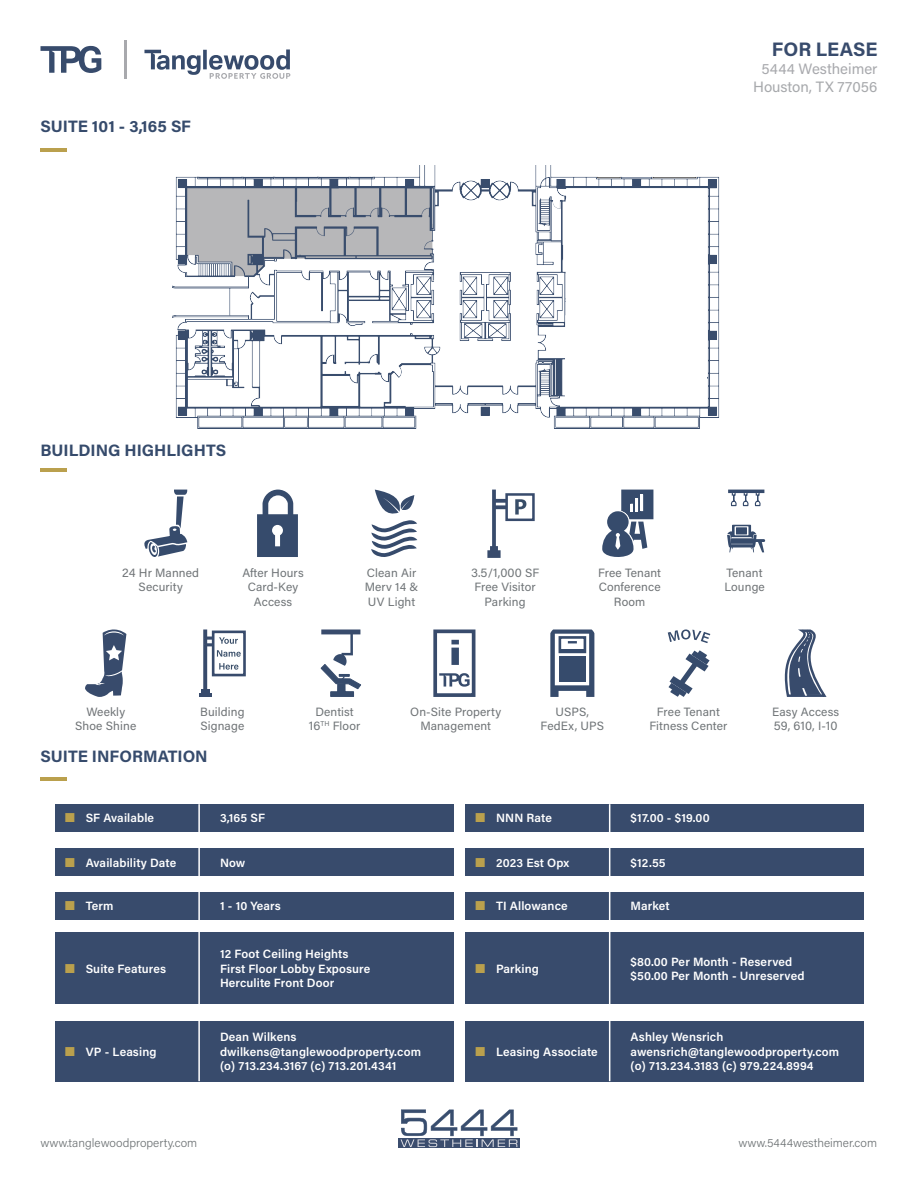
<style>
.page{position:relative;width:918px;height:1188px;background:#fff}
.page>*{position:absolute;margin:0;border:0;box-sizing:border-box;transform-origin:0 0}
.t1{font:700 19.5px "Acumin Pro";letter-spacing:.005em;color:#384b6c}
.t2{font:700 16.5px "Acumin Pro";color:#364b6c}
.t3{font:15px "Acumin Pro";color:#a7a9ac}
.t4{font:15px "Acumin Pro";color:#a8a9ad}
.t5{font:600 12px "Acumin Pro";letter-spacing:.01em;color:#fff}
.t6{font:12px/14.4px "Acumin Pro";letter-spacing:.01em;color:#6f7477;text-align:center}
.t7{font:12px/14.4px "Acumin Pro";letter-spacing:.01em;color:#6f7376;text-align:center}
.t8{font:300 12px "Acumin Pro";color:#6f7476}
.s1{font-family:"Courier";font-weight:400;font-size:15px;color:#baa04d}
</style>
<div class="page">
<div style="left:466px;top:933px;width:398px;height:71px;background:#384b6c"></div>
<div style="left:55px;top:804px;width:398px;height:27px;background:#384b6c"></div>
<div style="left:55px;top:849px;width:398px;height:27px;background:#384b6c"></div>
<div style="left:55px;top:892px;width:398px;height:28px;background:#384b6c"></div>
<div style="left:55px;top:933px;width:398px;height:71px;background:#384b6c"></div>
<div style="left:466px;top:804px;width:398px;height:27px;background:#384b6c"></div>
<div style="left:466px;top:849px;width:398px;height:27px;background:#384b6c"></div>
<div style="left:466px;top:892px;width:398px;height:28px;background:#384b6c"></div>
<hr style="left:124px;top:40px;width:3px;height:39px;background:#a8a9ad">
<svg style="left:41px;top:46px;width:60px;height:27px"></svg>
<svg style="left:144px;top:49px;width:146px;height:30px"></svg>
<div style="left:55px;top:1021px;width:398px;height:60px;background:#384b6c"></div>
<div style="left:466px;top:1021px;width:398px;height:60px;background:#384b6c"></div>
<hr style="left:198px;top:804px;width:2px;height:277px;background:#fff">
<hr style="left:609px;top:804px;width:1px;height:277px;background:#fff">
<hr style="left:40px;top:148px;width:27px;height:4px;background:#baa04d">
<hr style="left:40px;top:468px;width:27px;height:4px;background:#baa04d">
<hr style="left:40px;top:777px;width:27px;height:4px;background:#baa04d">
<img style="left:172px;top:165px;width:548px;height:264px">
<svg style="left:398px;top:1138px;width:122px;height:10px"></svg>
<svg style="left:401px;top:1110px;width:116px;height:37px"></svg>
<svg style="left:144px;top:490px;width:43px;height:67px"></svg>
<svg style="left:257px;top:490px;width:41px;height:67px"></svg>
<svg style="left:371px;top:490px;width:46px;height:67px"></svg>
<svg style="left:492px;top:490px;width:4px;height:56px"></svg>
<svg style="left:494px;top:499px;width:11px;height:4px"></svg>
<svg style="left:494px;top:505px;width:11px;height:4px"></svg>
<div style="left:505px;top:493px;width:30px;height:28px;border:3px solid #384b6c"></div>
<svg style="left:515px;top:499px;width:11px;height:16px"></svg>
<div style="left:488px;top:551px;width:12px;height:6px;background:#384b6c"></div>
<div style="left:487px;top:550px;width:14px;height:7px;border:2px solid #384b6c"></div>
<div style="left:490px;top:546px;width:8px;height:5px;border:2px solid #384b6c"></div>
<svg style="left:602px;top:490px;width:51px;height:67px"></svg>
<div style="left:433px;top:630px;width:42px;height:67px;border:4px solid #384b6c"></div>
<svg style="left:451px;top:640px;width:8px;height:25px"></svg>
<svg style="left:439px;top:673px;width:31px;height:14px"></svg>
<svg style="left:785px;top:629px;width:42px;height:68px"></svg>
<svg style="left:85px;top:629px;width:41px;height:68px"></svg>
<svg style="left:203px;top:629px;width:4px;height:60px"></svg>
<div style="left:212px;top:631px;width:34px;height:45px;border:3px solid #384b6c"></div>
<svg style="left:204px;top:637px;width:37px;height:20px"></svg>
<svg style="left:219px;top:663px;width:19px;height:7px"></svg>
<hr style="left:199px;top:693px;width:12px;height:4px;background:#384b6c">
<svg style="left:201px;top:689px;width:9px;height:4px"></svg>
<svg style="left:320px;top:630px;width:41px;height:67px"></svg>
<div style="left:321px;top:629px;width:39px;height:5px;background:#384b6c"></div>
<svg style="left:550px;top:629px;width:44px;height:68px"></svg>
<svg style="left:668px;top:629px;width:42px;height:14px"></svg>
<svg style="left:668px;top:650px;width:42px;height:47px"></svg>
<hr style="left:728px;top:490px;width:36px;height:3px;background:#364b6c">
<svg style="left:730px;top:493px;width:32px;height:14px"></svg>
<svg style="left:727px;top:525px;width:38px;height:27px"></svg>
<p class="t2" style="left:40px;top:115px;width:152px">SUITE 101 - 3,165 SF</p>
<p class="t1" style="left:772px;top:36px;width:107px">FOR LEASE</p>
<p class="t4" style="left:762px;top:59px;width:117px">5444 Westheimer</p>
<p class="t3" style="left:753px;top:77px;width:126px">Houston, TX 77056</p>
<p class="t2" style="left:40px;top:439px;width:187px">BUILDING HIGHLIGHTS</p>
<p class="t7" style="left:122px;top:565px;width:78px">24 Hr Manned<br>Security</p>
<p class="t6" style="left:242px;top:565px;width:63px">After Hours</p>
<p class="t6" style="left:248px;top:579px;width:52px">Card-Key</p>
<p class="t6" style="left:254px;top:594px;width:40px">Access</p>
<p class="t6" style="left:367px;top:565px;width:51px">Clean Air</p>
<p class="t6" style="left:365px;top:579px;width:55px">Merv 14 &amp;</p>
<p class="t6" style="left:368px;top:594px;width:49px">UV Light</p>
<p class="t6" style="left:471px;top:565px;width:70px">3.5/1,000 SF</p>
<p class="t6" style="left:475px;top:579px;width:63px">Free Visitor<br>Parking</p>
<p class="t7" style="left:598px;top:565px;width:65px">Free Tenant</p>
<p class="t7" style="left:599px;top:579px;width:63px">Conference</p>
<p class="t7" style="left:614px;top:594px;width:33px">Room</p>
<p class="t7" style="left:727px;top:565px;width:37px">Tenant</p>
<p class="t7" style="left:724px;top:579px;width:42px">Lounge</p>
<p class="t7" style="left:86px;top:704px;width:40px">Weekly</p>
<p class="t7" style="left:75px;top:718px;width:63px">Shoe Shine</p>
<p class="t7" style="left:200px;top:704px;width:46px">Building</p>
<p class="t7" style="left:201px;top:718px;width:45px">Signage</p>
<p class="t6" style="left:315px;top:704px;width:40px">Dentist</p>
<p class="t6" style="left:309px;top:718px;width:53px">16<sup>TH</sup> Floor</p>
<p class="t7" style="left:410px;top:704px;width:92px">On-Site Property</p>
<p class="t7" style="left:420px;top:718px;width:72px">Management</p>
<p class="t6" style="left:541px;top:704px;width:65px">USPS,<br>FedEx, UPS</p>
<p class="t6" style="left:657px;top:704px;width:65px">Free Tenant</p>
<p class="t6" style="left:649px;top:718px;width:80px">Fitness Center</p>
<p class="t2" style="left:40px;top:744px;width:169px">SUITE INFORMATION</p>
<p class="t5" style="left:66px;top:810px;width:90px"><span class="s1">Ԏ</span> SF Available</p>
<p class="t5" style="left:220px;top:810px;width:46px">3,165 SF</p>
<p class="t5" style="left:476px;top:810px;width:78px"><span class="s1">Ԏ</span> NNN Rate</p>
<p class="t5" style="left:631px;top:810px;width:81px">$17.00 - $19.00</p>
<p class="t5" style="left:66px;top:854px;width:112px"><span class="s1">Ԏ</span> Availability Date</p>
<p class="t5" style="left:66px;top:898px;width:49px"><span class="s1">Ԏ</span> Term</p>
<p class="t5" style="left:476px;top:854px;width:95px"><span class="s1">Ԏ</span> 2023 Est Opx</p>
<p class="t5" style="left:476px;top:898px;width:93px"><span class="s1">Ԏ</span> TI Allowance</p>
<p class="t5" style="left:631px;top:854px;width:37px">$12.55</p>
<p class="t5" style="left:220px;top:854px;width:27px">Now</p>
<p class="t5" style="left:220px;top:898px;width:62px">1 - 10 Years</p>
<p class="t5" style="left:631px;top:898px;width:41px">Market</p>
<p class="t6" style="left:772px;top:704px;width:69px">Easy Access</p>
<p class="t6" style="left:774px;top:718px;width:65px">59, 610, I-10</p>
<p class="t5" style="left:66px;top:960px;width:102px"><span class="s1">Ԏ</span> Suite Features</p>
<p class="t5" style="left:220px;top:946px;width:130px">12 Foot Ceiling Heights</p>
<p class="t5" style="left:220px;top:960px;width:152px">First Floor Lobby Exposure</p>
<p class="t5" style="left:220px;top:975px;width:116px">Herculite Front Door</p>
<p class="t5" style="left:476px;top:960px;width:65px"><span class="s1">Ԏ</span> Parking</p>
<p class="t5" style="left:631px;top:953px;width:163px">$80.00 Per Month - Reserved</p>
<p class="t5" style="left:631px;top:967px;width:176px">$50.00 Per Month - Unreserved</p>
<p class="t5" style="left:66px;top:1043px;width:92px"><span class="s1">Ԏ</span> VP - Leasing</p>
<p class="t5" style="left:220px;top:1029px;width:78px">Dean Wilkens</p>
<p class="t5" style="left:220px;top:1043px;width:203px">dwilkens@tanglewoodproperty.com</p>
<p class="t5" style="left:220px;top:1057px;width:178px">(o) 713.234.3167 (c) 713.201.4341</p>
<p class="t5" style="left:476px;top:1043px;width:124px"><span class="s1">Ԏ</span> Leasing Associate</p>
<p class="t5" style="left:631px;top:1029px;width:94px">Ashley Wensrich</p>
<p class="t5" style="left:631px;top:1043px;width:210px">awensrich@tanglewoodproperty.com</p>
<p class="t5" style="left:631px;top:1057px;width:184px">(o) 713.234.3183 (c) 979.224.8994</p>
<p class="t8" style="left:40px;top:1135px;width:158px">www.tanglewoodproperty.com</p>
<p class="t8" style="left:739px;top:1135px;width:140px">www.5444westheimer.com</p>
</div>
